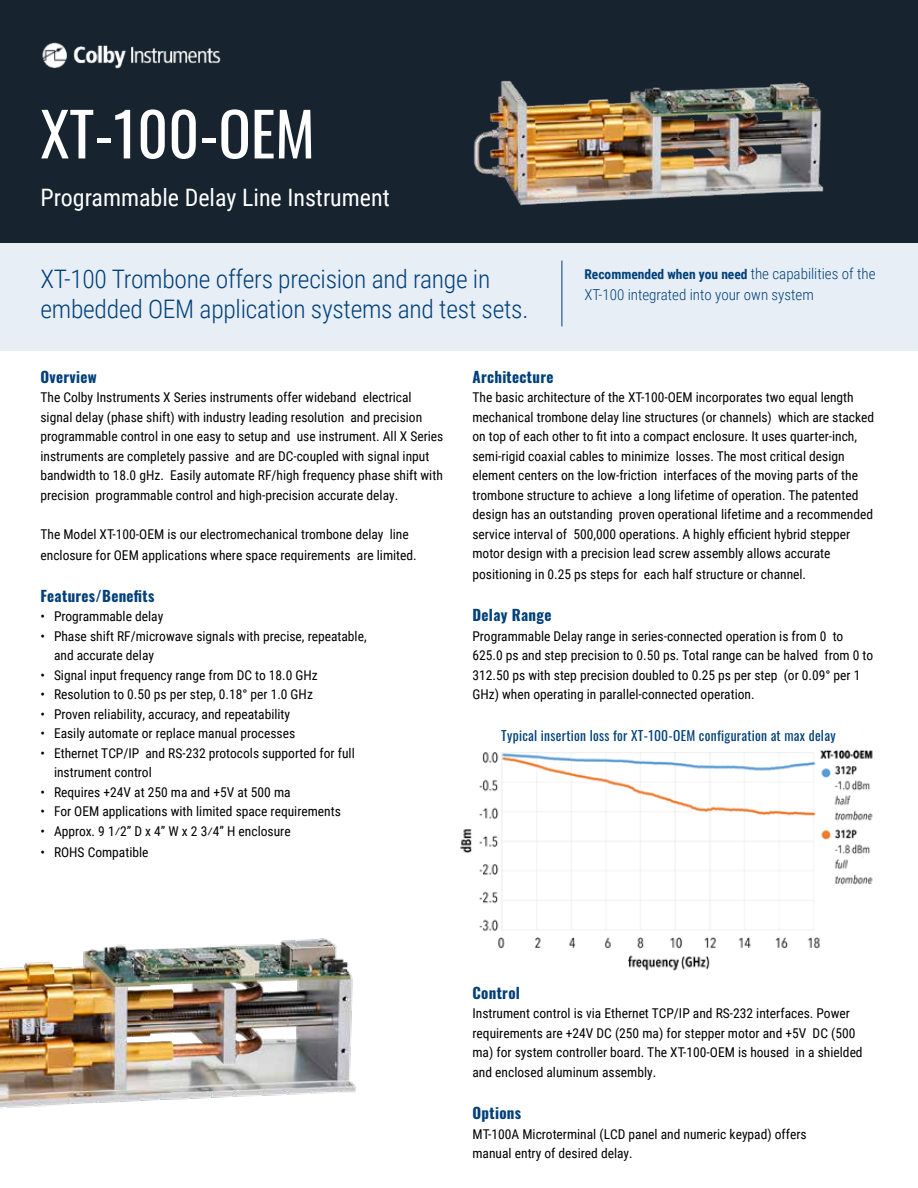
<style>
.page{position:relative;width:918px;height:1188px;background:#fff}
.page>*{position:absolute;margin:0;border:0;box-sizing:border-box;transform-origin:0 0}
.t1{font:60px "Oswald";color:#fff}
.t2{font:300 25.5px/30.6px "Roboto Condensed";letter-spacing:-.01em;color:#00407a}
.t3{font:24px "Roboto Condensed";color:#fff}
.t4{font:700 15px "Oswald";letter-spacing:.02em;color:#00407a}
.t5{font:300 15px "Roboto Condensed";color:#00407a}
.t6{font:13.5px/19.5px "Roboto Condensed";color:#000}
.t7{font:13.5px "Oswald";letter-spacing:.02em;color:#00407a}
.t8{font:700 13.5px "Roboto Condensed";color:#00407a}
.s1{font-weight:300;font-size:15px}
</style>
<div class="page">
<div style="left:0;top:0;width:918px;height:243px;background:#17242f"></div>
<img style="left:42px;top:42px;width:179px;height:27px">
<div style="left:0;top:243px;width:918px;height:108px;background:#e7eef5"></div>
<img style="left:0;top:938px;width:356px;height:170px">
<img style="left:473px;top:80px;width:351px;height:126px">
<hr style="left:562px;top:261px;width:1px;height:65px;background:#00407a">
<img style="left:460px;top:749px;width:413px;height:222px">
<h1 class="t1" style="left:40px;top:81px;width:276px">XT-100-OEM</h1>
<h3 class="t3" style="left:40px;top:180px;width:351px">Programmable Delay Line Instrument</h3>
<h2 class="t2" style="left:40px;top:262px;width:490px">XT-100 Trombone offers precision and range in embedded OEM application systems and test sets.</h2>
<p class="t8" style="left:584px;top:265px;width:293px">Recommended when you need <span class="s1">the capabilities of the</span></p>
<p class="t5" style="left:584px;top:284px;width:231px">XT-100 integrated into your own system</p>
<p class="t4" style="left:40px;top:369px;width:58px">Overview</p>
<p class="t6" style="left:40px;top:387px;width:404px">The Colby Instruments X Series instruments offer wideband electrical signal delay (phase shift) with industry leading resolution and precision programmable control in one easy to setup and use instrument. All X Series instruments are completely passive and are DC-coupled with signal input bandwidth to 18.0 gHz. Easily automate RF/high frequency phase shift with precision programmable control and high-precision accurate delay.</p>
<p class="t6" style="left:40px;top:523px;width:378px;line-height:21px">The Model XT-100-OEM is our electromechanical trombone delay line enclosure for OEM applications where space requirements are limited.</p>
<p class="t4" style="left:40px;top:588px;width:115px">Features/Benefits</p>
<p class="t6" style="left:40px;top:606px;width:124px">• Programmable delay</p>
<p class="t6" style="left:54px;top:626px;width:314px;text-indent:-14px">• Phase shift RF/microwave signals with precise, repeatable, and accurate delay</p>
<p class="t6" style="left:40px;top:665px;width:279px">• Signal input frequency range from DC to 18.0 GHz</p>
<p class="t6" style="left:40px;top:684px;width:274px">• Resolution to 0.50 ps per step, 0.18° per 1.0 GHz</p>
<p class="t6" style="left:40px;top:704px;width:251px">• Proven reliability, accuracy, and repeatability</p>
<p class="t6" style="left:40px;top:723px;width:256px">• Easily automate or replace manual processes</p>
<p class="t6" style="left:54px;top:743px;width:302px;text-indent:-14px">• Ethernet TCP/IP and RS-232 protocols supported for full instrument control</p>
<p class="t6" style="left:40px;top:782px;width:252px">• Requires +24V at 250 ma and +5V at 500 ma</p>
<p class="t6" style="left:40px;top:801px;width:302px">• For OEM applications with limited space requirements</p>
<p class="t6" style="left:40px;top:821px;width:252px">• Approx. 9 1⁄2” D x 4” W x 2 3⁄4” H enclosure</p>
<p class="t6" style="left:40px;top:842px;width:110px">• ROHS Compatible</p>
<p class="t4" style="left:472px;top:369px;width:82px">Architecture</p>
<p class="t6" style="left:472px;top:387px;width:403px">The basic architecture of the XT-100-OEM incorporates two equal length mechanical trombone delay line structures (or channels) which are stacked on top of each other to fit into a compact enclosure. It uses quarter-inch, semi-rigid coaxial cables to minimize losses. The most critical design element centers on the low-friction interfaces of the moving parts of the trombone structure to achieve a long lifetime of operation. The patented design has an outstanding proven operational lifetime and a recommended service interval of 500,000 operations. A highly efficient hybrid stepper motor design with a precision lead screw assembly allows accurate</p>
<p class="t6" style="left:472px;top:564px;width:335px">positioning in 0.25 ps steps for each half structure or channel.</p>
<p class="t4" style="left:472px;top:607px;width:80px">Delay Range</p>
<p class="t6" style="left:472px;top:626px;width:402px">Programmable Delay range in series-connected operation is from 0 to 625.0 ps and step precision to 0.50 ps. Total range can be halved from 0 to 312.50 ps with step precision doubled to 0.25 ps per step (or 0.09° per 1<br>GHz) when operating in parallel-connected operation.</p>
<p class="t7" style="left:501px;top:723px;width:336px">Typical insertion loss for XT-100-OEM configuration at max delay</p>
<p class="t4" style="left:472px;top:985px;width:49px">Control</p>
<p class="t6" style="left:472px;top:1003px;width:392px">Instrument control is via Ethernet TCP/IP and RS-232 interfaces. Power requirements are +24V DC (250 ma) for stepper motor and +5V DC (500 ma) for system controller board. The XT-100-OEM is housed in a shielded and enclosed aluminum assembly.</p>
<p class="t4" style="left:472px;top:1105px;width:50px">Options</p>
<p class="t6" style="left:472px;top:1124px;width:336px">MT-100A Microterminal (LCD panel and numeric keypad) offers manual entry of desired delay.</p>
</div>
